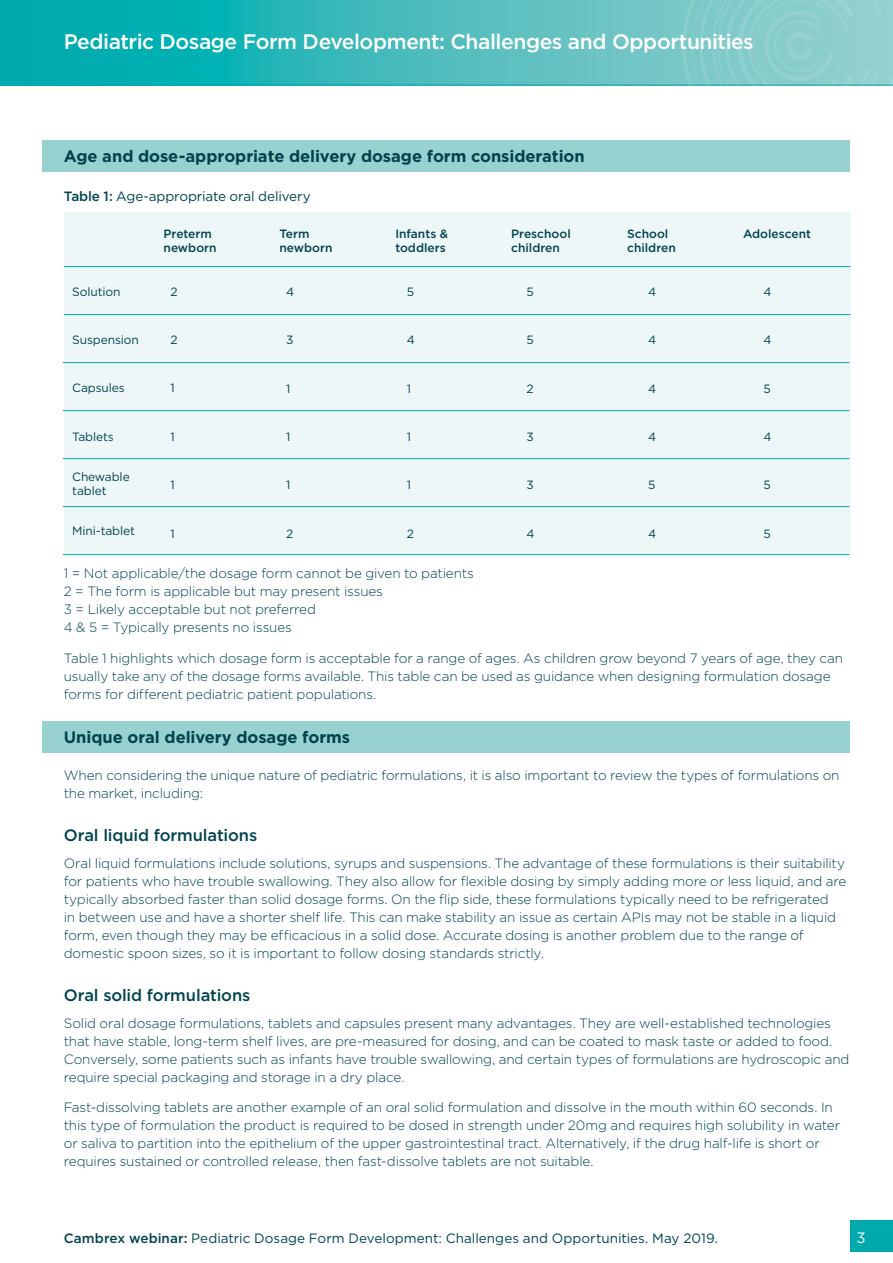
<style>
.page{position:relative;width:893px;height:1263px;background:#fff}
.page>*{position:absolute;margin:0;border:0;box-sizing:border-box;transform-origin:0 0}
.t1{font:500 21px "Gotham";letter-spacing:-.02em;color:#fff}
.t2{font:700 16.5px "Gotham";letter-spacing:-.005em;color:#00434f}
.t3{font:500 16.5px "Gotham";letter-spacing:-.01em;color:#00434f}
.t4{font:15px "Gotham";color:#fff}
.t5{font:300 13.5px/18px "Gotham";letter-spacing:-.01em;color:#00434f}
.t6{font:13.5px "Gotham";color:#00434f}
.t7{font:12px/14.4px "Gotham";letter-spacing:-.01em;color:#00434f}
.t8{font:500 12px/14.4px "Gotham";color:#00434f}
.s1{font-weight:500}
</style>
<div class="page">
<div style="left:43px;top:721px;width:807px;height:32px;background:#97d2d0"></div>
<div style="left:850px;top:1220px;width:43px;height:32px;background:#00a9ab"></div>
<svg style="left:0;top:0;width:680px;height:85px;background:#33b7b9"></svg>
<hr style="left:0;top:85px;width:893px;height:1px;background:#00a9ab">
<div style="left:43px;top:140px;width:807px;height:31px;background:#97d2d0"></div>
<svg style="left:680px;top:0;width:213px;height:85px;background:#89cccc"></svg>
<div style="left:64px;top:213px;width:786px;height:342px;background:#eef7f8"></div>
<hr style="left:64px;top:314px;width:786px;height:1px;background:#00a9ab">
<hr style="left:64px;top:266px;width:786px;height:1px;background:#00a9ab">
<hr style="left:63px;top:362px;width:787px;height:1px;background:#00a9ab">
<hr style="left:63px;top:410px;width:787px;height:1px;background:#00a9ab">
<hr style="left:63px;top:458px;width:787px;height:1px;background:#00a9ab">
<hr style="left:63px;top:506px;width:787px;height:1px;background:#00a9ab">
<hr style="left:63px;top:554px;width:787px;height:1px;background:#00a9ab">
<h1 class="t1" style="left:64px;top:30px;width:691px">Pediatric Dosage Form Development: Challenges and Opportunities</h1>
<p class="t2" style="left:64px;top:147px;width:522px">Age and dose-appropriate delivery dosage form consideration</p>
<p class="t6" style="left:64px;top:188px;width:248px"><span class="s1">Table 1:</span> Age-appropriate oral delivery</p>
<p class="t7" style="left:72px;top:284px;width:50px">Solution</p>
<p class="t7" style="left:72px;top:332px;width:68px">Suspension</p>
<p class="t7" style="left:72px;top:381px;width:54px">Capsules</p>
<p class="t7" style="left:72px;top:429px;width:43px">Tablets</p>
<p class="t7" style="left:72px;top:469px;width:59px">Chewable tablet</p>
<p class="t7" style="left:72px;top:523px;width:64px">Mini-tablet</p>
<p class="t8" style="left:164px;top:226px;width:55px">Preterm newborn</p>
<p class="t8" style="left:279px;top:226px;width:55px">Term newborn</p>
<p class="t8" style="left:395px;top:226px;width:54px">Infants &amp; toddlers</p>
<p class="t8" style="left:511px;top:226px;width:61px">Preschool children</p>
<p class="t8" style="left:627px;top:226px;width:50px">School children</p>
<p class="t8" style="left:743px;top:226px;width:70px">Adolescent</p>
<p class="t7" style="left:171px;top:284px;width:9px">2</p>
<p class="t7" style="left:171px;top:332px;width:9px">2</p>
<p class="t7" style="left:171px;top:381px;width:6px">1</p>
<p class="t7" style="left:171px;top:429px;width:6px">1</p>
<p class="t7" style="left:171px;top:478px;width:6px">1</p>
<p class="t7" style="left:171px;top:526px;width:6px">1</p>
<p class="t7" style="left:286px;top:284px;width:10px">4</p>
<p class="t7" style="left:286px;top:332px;width:9px">3</p>
<p class="t7" style="left:286px;top:381px;width:6px">1</p>
<p class="t7" style="left:286px;top:429px;width:6px">1</p>
<p class="t7" style="left:286px;top:478px;width:6px">1</p>
<p class="t7" style="left:286px;top:526px;width:9px">2</p>
<p class="t7" style="left:407px;top:284px;width:9px">5</p>
<p class="t7" style="left:407px;top:332px;width:10px">4</p>
<p class="t7" style="left:407px;top:381px;width:6px">1</p>
<p class="t7" style="left:407px;top:429px;width:6px">1</p>
<p class="t7" style="left:407px;top:478px;width:6px">1</p>
<p class="t7" style="left:407px;top:526px;width:9px">2</p>
<p class="t7" style="left:526px;top:284px;width:9px">5</p>
<p class="t7" style="left:526px;top:332px;width:9px">5</p>
<p class="t7" style="left:526px;top:381px;width:9px">2</p>
<p class="t7" style="left:526px;top:429px;width:9px">3</p>
<p class="t7" style="left:526px;top:478px;width:9px">3</p>
<p class="t7" style="left:526px;top:526px;width:10px">4</p>
<p class="t7" style="left:648px;top:284px;width:10px">4</p>
<p class="t7" style="left:648px;top:332px;width:10px">4</p>
<p class="t7" style="left:648px;top:381px;width:10px">4</p>
<p class="t7" style="left:648px;top:429px;width:10px">4</p>
<p class="t7" style="left:648px;top:478px;width:9px">5</p>
<p class="t7" style="left:648px;top:526px;width:10px">4</p>
<p class="t7" style="left:763px;top:284px;width:10px">4</p>
<p class="t7" style="left:763px;top:332px;width:10px">4</p>
<p class="t7" style="left:763px;top:381px;width:9px">5</p>
<p class="t7" style="left:763px;top:429px;width:10px">4</p>
<p class="t7" style="left:763px;top:478px;width:9px">5</p>
<p class="t7" style="left:763px;top:526px;width:9px">5</p>
<p class="t5" style="left:64px;top:564px;width:412px">1 = Not applicable/the dosage form cannot be given to patients 2 = The form is applicable but may present issues<br>3 = Likely acceptable but not preferred<br>4 &amp; 5 = Typically presents no issues</p>
<p class="t5" style="left:64px;top:649px;width:781px">Table 1 highlights which dosage form is acceptable for a range of ages. As children grow beyond 7 years of age, they can usually take any of the dosage forms available. This table can be used as guidance when designing formulation dosage forms for different pediatric patient populations.</p>
<p class="t2" style="left:64px;top:727px;width:288px">Unique oral delivery dosage forms</p>
<p class="t5" style="left:64px;top:766px;width:777px">When considering the unique nature of pediatric formulations, it is also important to review the types of formulations on the market, including:</p>
<p class="t3" style="left:64px;top:826px;width:195px">Oral liquid formulations</p>
<p class="t5" style="left:64px;top:854px;width:784px">Oral liquid formulations include solutions, syrups and suspensions. The advantage of these formulations is their suitability for patients who have trouble swallowing. They also allow for flexible dosing by simply adding more or less liquid, and are typically absorbed faster than solid dosage forms. On the flip side, these formulations typically need to be refrigerated<br>in between use and have a shorter shelf life. This can make stability an issue as certain APIs may not be stable in a liquid form, even though they may be efficacious in a solid dose. Accurate dosing is another problem due to the range of domestic spoon sizes, so it is important to follow dosing standards strictly.</p>
<p class="t3" style="left:64px;top:986px;width:188px">Oral solid formulations</p>
<p class="t5" style="left:64px;top:1014px;width:787px">Solid oral dosage formulations, tablets and capsules present many advantages. They are well-established technologies that have stable, long-term shelf lives, are pre-measured for dosing, and can be coated to mask taste or added to food.<br>Conversely, some patients such as infants have trouble swallowing, and certain types of formulations are hydroscopic and require special packaging and storage in a dry place.</p>
<p class="t5" style="left:64px;top:1098px;width:778px">Fast-dissolving tablets are another example of an oral solid formulation and dissolve in the mouth within 60 seconds. In this type of formulation the product is required to be dosed in strength under 20mg and requires high solubility in water or saliva to partition into the epithelium of the upper gastrointestinal tract. Alternatively, if the drug half-life is short or requires sustained or controlled release, then fast-dissolve tablets are not suitable.</p>
<p class="t6" style="left:64px;top:1231px;width:656px"><span class="s1">Cambrex webinar:</span> Pediatric Dosage Form Development: Challenges and Opportunities. May 2019.</p>
<p class="t4" style="left:856px;top:1229px;width:11px">3</p>
</div>
